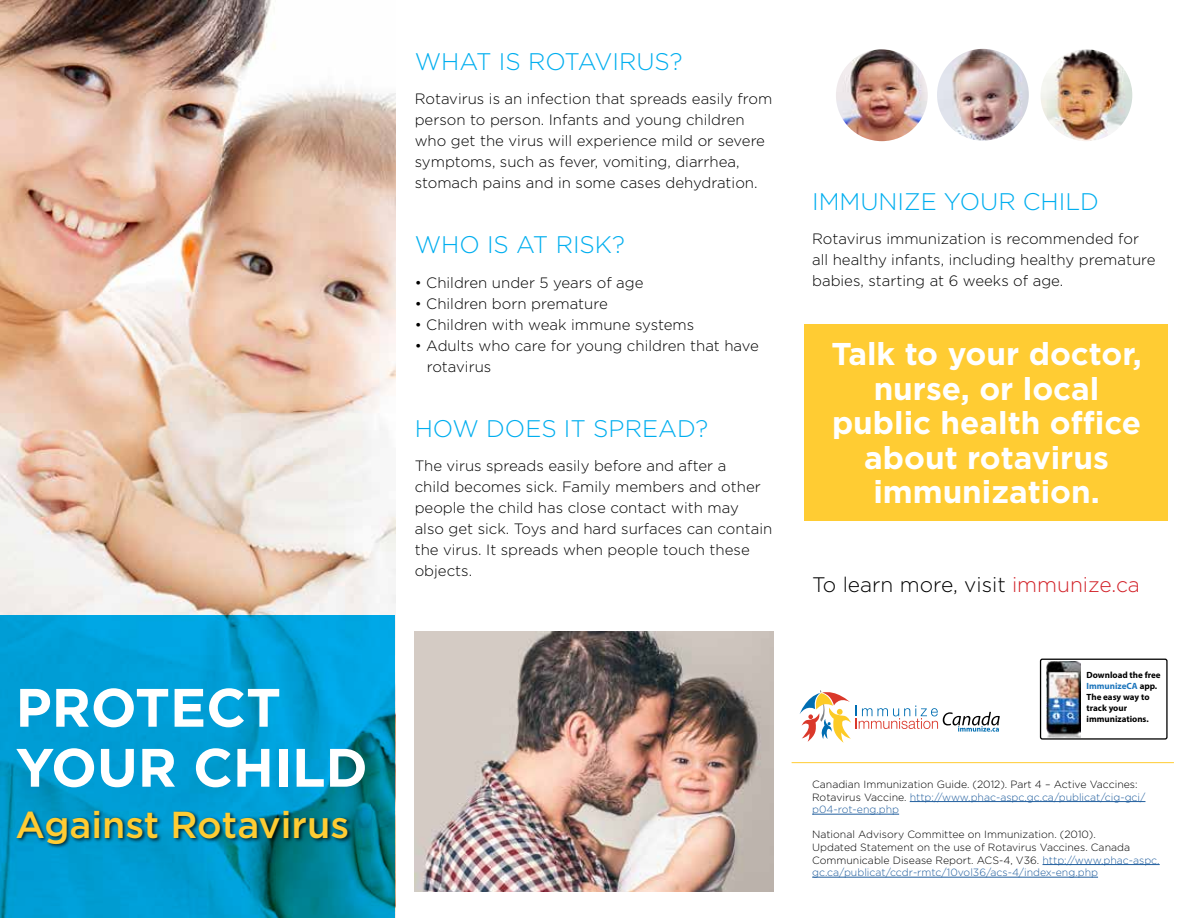
<style>
.page{position:relative;width:1188px;height:918px;background:#fff}
.page>*{position:absolute;margin:0;border:0;box-sizing:border-box;transform-origin:0 0}
.t1{font:700 54px/60px "Gotham";color:#fff}
.t2{font:500 37.5px "Gotham";color:#fc3}
.t3{font:700 31.5px/34.5px "Gotham";color:#fff;text-align:center}
.t4{font:300 24px "Gotham";color:#00aeef}
.t5{font:300 21px "Gotham";color:#000}
.t6{font:300 15px/21px "Gotham";color:#000}
.t7{font:300 10.5px/12.6px "Gotham";color:#000}
.t8{font:700 9px/10.8px "Myriad Pro";color:#000}
.s1{color:#d2232a}
.s2{color:#1c75bc}
.s3{color:#215e9e}
</style>
<div class="page">
<div style="left:804px;top:324px;width:364px;height:197px;background:#fc3"></div>
<img style="left:0;top:0;width:395px;height:616px">
<svg style="left:0;top:616px;width:395px;height:302px;background:#0098cb"></svg>
<hr style="left:910px;top:801px;width:235px;height:1px;background:#215e9e">
<hr style="left:812px;top:814px;width:87px;height:1px;background:#215e9e">
<hr style="left:1043px;top:864px;width:117px;height:1px;background:#215e9e">
<hr style="left:812px;top:877px;width:286px;height:1px;background:#215e9e">
<hr style="left:792px;top:762px;width:382px;height:1px;background:#fc3">
<svg style="left:800px;top:690px;width:200px;height:53px"></svg>
<div style="left:1040px;top:659px;width:128px;height:81px;border:1px solid #000;border-radius:2px"></div>
<img style="left:1047px;top:662px;width:34px;height:75px">
<img style="left:415px;top:632px;width:358px;height:259px">
<img style="left:836px;top:49px;width:92px;height:92px;border-radius:46px">
<img style="left:1041px;top:49px;width:91px;height:92px;border-radius:46px">
<img style="left:937px;top:49px;width:92px;height:92px;border-radius:46px">
<div style="left:16px;top:809px;width:337px;height:40px;background:#000;opacity:.75"></div>
<h1 class="t1" style="left:16px;top:677px;width:354px">PROTECT<br>YOUR CHILD</h1>
<h2 class="t2" style="left:16px;top:800px;width:335px">Against Rotavirus</h2>
<h3 class="t4" style="left:415px;top:46px;width:269px">WHAT IS ROTAVIRUS?</h3>
<p class="t6" style="left:415px;top:88px;width:359px">Rotavirus is an infection that spreads easily from person to person. Infants and young children who get the virus will experience mild or severe symptoms, such as fever, vomiting, diarrhea, stomach pains and in some cases dehydration.</p>
<h3 class="t4" style="left:415px;top:230px;width:212px">WHO IS AT RISK?</h3>
<p class="t6" style="left:415px;top:272px;width:230px">• Children under 5 years of age</p>
<p class="t6" style="left:415px;top:293px;width:195px">• Children born premature</p>
<p class="t6" style="left:415px;top:314px;width:281px">• Children with weak immune systems</p>
<p class="t6" style="left:427px;top:335px;width:334px;text-indent:-12px">• Adults who care for young children that have rotavirus</p>
<h3 class="t4" style="left:415px;top:413px;width:295px">HOW DOES IT SPREAD?</h3>
<p class="t6" style="left:415px;top:455px;width:359px">The virus spreads easily before and after a<br>child becomes sick. Family members and other people the child has close contact with may<br>also get sick. Toys and hard surfaces can contain the virus. It spreads when people touch these objects.</p>
<h3 class="t4" style="left:812px;top:186px;width:288px">IMMUNIZE YOUR CHILD</h3>
<p class="t6" style="left:812px;top:228px;width:345px">Rotavirus immunization is recommended for all healthy infants, including healthy premature babies, starting at 6 weeks of age.</p>
<h3 class="t3" style="left:831px;top:337px;width:312px">Talk to your doctor, nurse, or local public health office about rotavirus immunization.</h3>
<h3 class="t5" style="left:812px;top:572px;width:329px">To learn more, visit <span class="s1">immunize.ca</span></h3>
<p class="t8" style="left:1087px;top:670px;width:76px">Download the free<br><span class="s2">ImmunizeCA</span> app.<br>The easy way to track your immunizations.</p>
<p class="t7" style="left:812px;top:778px;width:335px">Canadian Immunization Guide. (2012). Part 4 – Active Vaccines:<br>Rotavirus Vaccine. <span class="s3">http://www.phac-aspc.gc.ca/publicat/cig-gci/ p04-rot-eng.php</span></p>
<p class="t7" style="left:812px;top:828px;width:349px">National Advisory Committee on Immunization. (2010).<br>Updated Statement on the use of Rotavirus Vaccines. Canada Communicable Disease Report. ACS-4, V36. <span class="s3">http://www.phac-aspc. gc.ca/publicat/ccdr-rmtc/10vol36/acs-4/index-eng.php</span></p>
</div>
